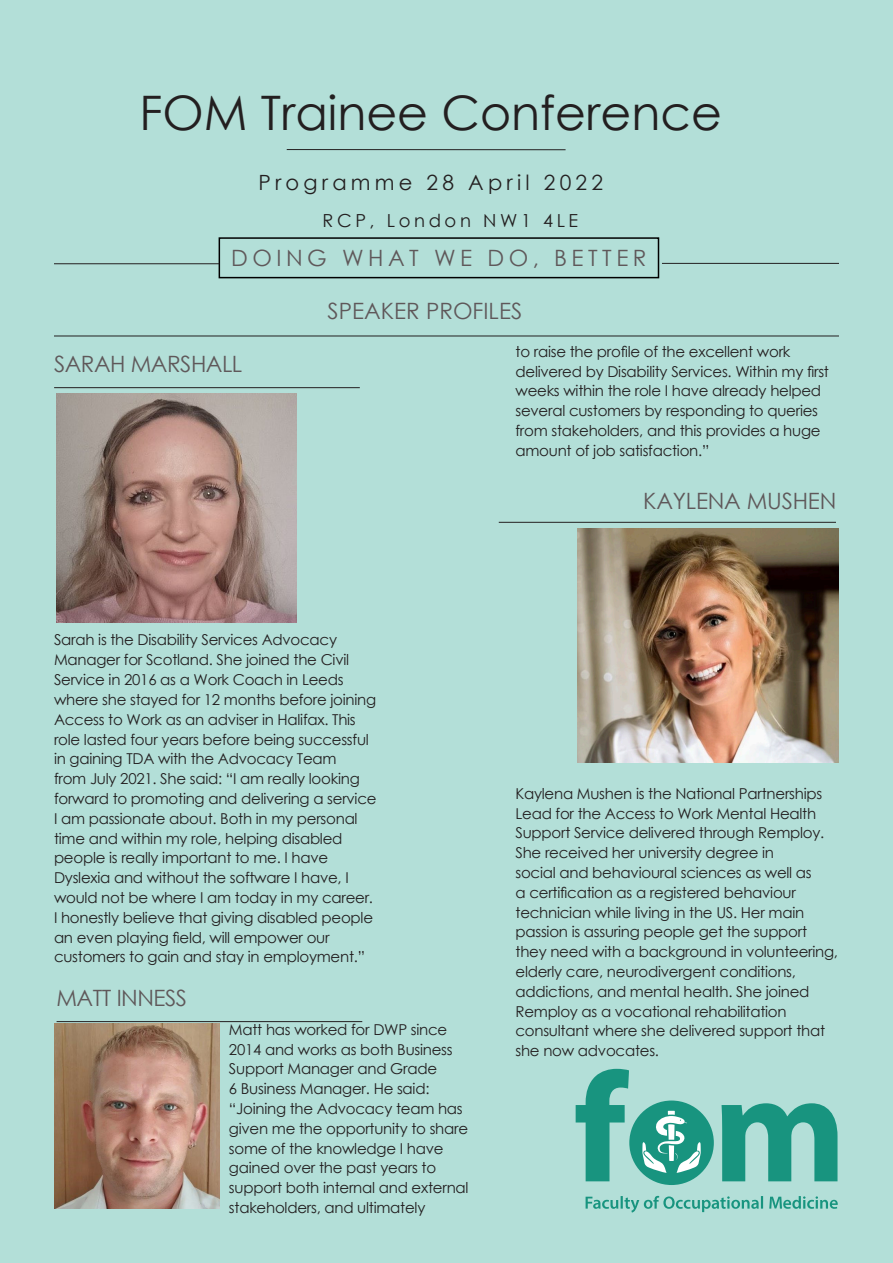
<style>
.page{position:relative;width:893px;height:1263px;background:#b3dfd8}
.page>*{position:absolute;margin:0;border:0;box-sizing:border-box;transform-origin:0 0}
.Master_Page_Header_a{font:47.55px "Century Gothic";color:#231f20}
.Page_Section_Header{font:22.5px "Century Gothic";letter-spacing:-.01em;color:#5f585a}
.Page_Section_Header-2{font:22.5px "Century Gothic";letter-spacing:.2em;color:#5f585a}
.Master_Page_Header_a-2{font:21px "Century Gothic";letter-spacing:.2em;color:#231f20}
.Master_Page_Header_a-3{font:18px "Century Gothic";letter-spacing:.2em;color:#231f20}
.Body_Text{font:15px/19.8px "Century Gothic";letter-spacing:-.015em;color:#231f20}
</style>
<div class="page">
<div style="left:219px;top:237px;width:440px;height:41px;border:2px solid #000"></div>
<div style="left:629px;top:1100px;width:85px;height:85px;background:#18947f;border-radius:50%"></div>
<svg style="left:642px;top:1111px;width:59px;height:62px"></svg>
<svg style="left:586px;top:1196px;width:252px;height:16px"></svg>
<svg style="left:576px;top:1069px;width:53px;height:112px"></svg>
<svg style="left:721px;top:1103px;width:116px;height:78px"></svg>
<hr style="left:287px;top:149px;width:279px;height:1px;background:#231f20">
<hr style="left:54px;top:336px;width:785px;height:1px;background:#231f20">
<hr style="left:54px;top:263px;width:165px;height:1px;background:#231f20">
<hr style="left:662px;top:263px;width:177px;height:1px;background:#231f20">
<hr style="left:499px;top:522px;width:337px;height:1px;background:#231f20">
<hr style="left:54px;top:387px;width:306px;height:1px;background:#231f20">
<img style="left:56px;top:393px;width:241px;height:229px">
<img style="left:578px;top:528px;width:261px;height:235px">
<hr style="left:57px;top:1021px;width:305px;height:1px;background:#231f20">
<img style="left:54px;top:1023px;width:166px;height:186px">
<p class="Master_Page_Header_a" style="left:139px;top:79px;width:584px">FOM Trainee Conference</p>
<p class="Master_Page_Header_a-2" style="left:258px;top:167px;width:346px">Programme 28 April 2022</p>
<p class="Master_Page_Header_a-3" style="left:323px;top:208px;width:257px">RCP, London NW1 4LE</p>
<p class="Page_Section_Header-2" style="left:231px;top:242px;width:417px">DOING WHAT WE DO, BETTER</p>
<p class="Page_Section_Header" style="left:54px;top:348px;width:190px">SARAH MARSHALL</p>
<p class="Page_Section_Header" style="left:328px;top:295px;width:196px">SPEAKER PROFILES</p>
<p class="Body_Text" style="left:515px;top:341px;width:315px">to raise the profile of the excellent work delivered by Disability Services. Within my first weeks within the role I have already helped several customers by responding to queries from stakeholders, and this provides a huge amount of job satisfaction.”</p>
<p class="Page_Section_Header" style="left:643px;top:485px;width:195px">KAYLENA MUSHEN</p>
<p class="Body_Text" style="left:54px;top:630px;width:324px">Sarah is the Disability Services Advocacy Manager for Scotland. She joined the Civil Service in 2016 as a Work Coach in Leeds where she stayed for 12 months before joining Access to Work as an adviser in Halifax. This role lasted four years before being successful in gaining TDA with the Advocacy Team<br>from July 2021. She said: “I am really looking forward to promoting and delivering a service I am passionate about. Both in my personal time and within my role, helping disabled people is really important to me. I have Dyslexia and without the software I have, I would not be where I am today in my career.<br>I honestly believe that giving disabled people an even playing field, will empower our customers to gain and stay in employment.”</p>
<p class="Page_Section_Header" style="left:56px;top:982px;width:132px">MATT INNESS</p>
<p class="Body_Text" style="left:229px;top:1019px;width:241px">Matt has worked for DWP since<br>2014 and works as both Business<br>Support Manager and Grade<br>6 Business Manager. He said: “Joining the Advocacy team has given me the opportunity to share some of the knowledge I have gained over the past years to support both internal and external stakeholders, and ultimately</p>
<p class="Body_Text" style="left:515px;top:783px;width:324px">Kaylena Mushen is the National Partnerships Lead for the Access to Work Mental Health Support Service delivered through Remploy.<br>She received her university degree in<br>social and behavioural sciences as well as<br>a certification as a registered behaviour technician while living in the US. Her main passion is assuring people get the support they need with a background in volunteering, elderly care, neurodivergent conditions, addictions, and mental health. She joined Remploy as a vocational rehabilitation consultant where she delivered support that she now advocates.</p>
</div>
